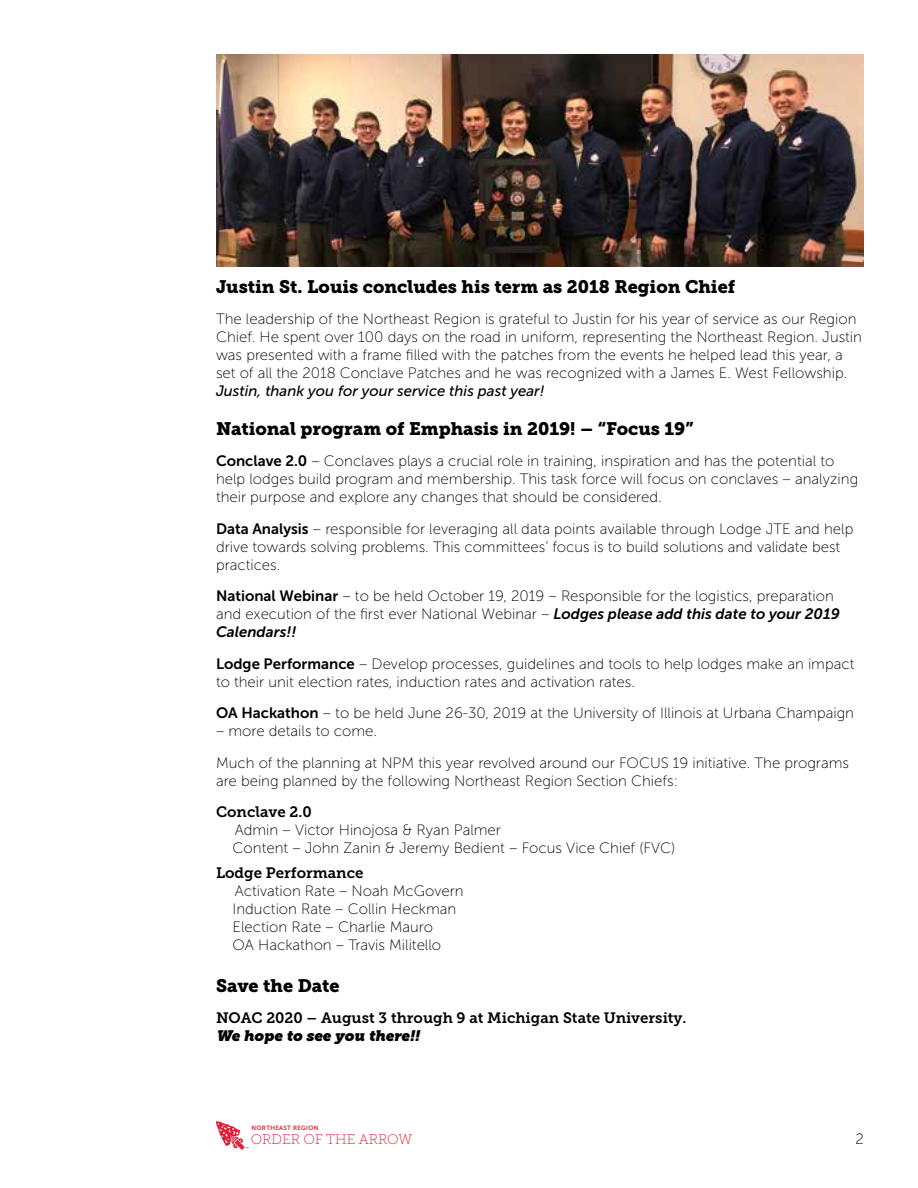
<style>
.page{position:relative;width:918px;height:1188px;background:#fff}
.page>*{position:absolute;margin:0;border:0;box-sizing:border-box;transform-origin:0 0}
.t1{font:18px "Museo Slab 900";color:#000}
.t2{font:15px/18px "Museo Sans 100";color:#000}
.t3{font:15px "Museo Slab 700";color:#000}
.t4{font:italic 15px "Museo Sans 500";color:#000}
.t5{font:italic 15px "Museo Slab 1000";color:#000}
.t6{font:italic 15px "Museo Sans 700";color:#000}
.t7{font:13.95px "Museo Slab 100";color:#e21d38}
.t8{font:6.15px "Museo Sans 700";letter-spacing:.05em;color:#e21d38}
.s1{font-family:"Museo Sans 700"}
.s2{font-family:"Museo Sans 700";font-style:italic}
</style>
<div class="page">
<svg style="left:216px;top:1121px;width:33px;height:29px"></svg>
<img style="left:216px;top:54px;width:648px;height:213px">
<p class="t1" style="left:216px;top:276px;width:521px">Justin St. Louis concludes his term as 2018 Region Chief</p>
<p class="t2" style="left:216px;top:311px;width:648px">The leadership of the Northeast Region is grateful to Justin for his year of service as our Region Chief. He spent over 100 days on the road in uniform, representing the Northeast Region. Justin was presented with a frame filled with the patches from the events he helped lead this year, a set of all the 2018 Conclave Patches and he was recognized with a James E. West Fellowship.</p>
<p class="t4" style="left:216px;top:383px;width:330px">Justin, thank you for your service this past year!</p>
<p class="t1" style="left:216px;top:418px;width:479px">National program of Emphasis in 2019! – “Focus 19”</p>
<p class="t2" style="left:216px;top:452px;width:644px"><span class="s1">Conclave 2.0</span> – Conclaves plays a crucial role in training, inspiration and has the potential to help lodges build program and membership. This task force will focus on conclaves – analyzing their purpose and explore any changes that should be considered.</p>
<p class="t2" style="left:216px;top:520px;width:639px"><span class="s1">Data Analysis</span> – responsible for leveraging all data points available through Lodge JTE and help drive towards solving problems. This committees’ focus is to build solutions and validate best practices.</p>
<p class="t2" style="left:216px;top:587px;width:625px"><span class="s1">National Webinar</span> – to be held October 19, 2019 – Responsible for the logistics, preparation and execution of the first ever National Webinar – <span class="s2">Lodges please add this date to your 2019</span></p>
<p class="t6" style="left:216px;top:624px;width:82px">Calendars!!</p>
<p class="t2" style="left:216px;top:655px;width:640px"><span class="s1">Lodge Performance</span> – Develop processes, guidelines and tools to help lodges make an impact to their unit election rates, induction rates and activation rates.</p>
<p class="t2" style="left:216px;top:704px;width:640px"><span class="s1">OA Hackathon</span> – to be held June 26-30, 2019 at the University of Illinois at Urbana Champaign</p>
<p class="t2" style="left:216px;top:715px;width:635px;line-height:31.5px">– more details to come.<br>Much of the planning at NPM this year revolved around our FOCUS 19 initiative. The programs</p>
<p class="t2" style="left:216px;top:772px;width:464px">are being planned by the following Northeast Region Section Chiefs:</p>
<p class="t3" style="left:216px;top:803px;width:97px">Conclave 2.0</p>
<p class="t2" style="left:233px;top:821px;width:444px">Admin – Victor Hinojosa &amp; Ryan Palmer<br>Content – John Zanin &amp; Jeremy Bedient – Focus Vice Chief (FVC)</p>
<p class="t3" style="left:216px;top:864px;width:149px">Lodge Performance</p>
<p class="t2" style="left:233px;top:882px;width:233px">Activation Rate – Noah McGovern<br>Induction Rate – Collin Heckman<br>Election Rate – Charlie Mauro<br>OA Hackathon – Travis Militello</p>
<p class="t1" style="left:216px;top:975px;width:125px">Save the Date</p>
<p class="t3" style="left:216px;top:1010px;width:472px">NOAC 2020 – August 3 through 9 at Michigan State University.</p>
<p class="t5" style="left:216px;top:1027px;width:205px">We hope to see you there!!</p>
<p class="t8" style="left:252px;top:1124px;width:68px">NORTHEAST REGION</p>
<p class="t7" style="left:251px;top:1131px;width:163px">ORDER OF THE ARROW</p>
<p class="t2" style="left:856px;top:1130px;width:10px">2</p>
</div>
